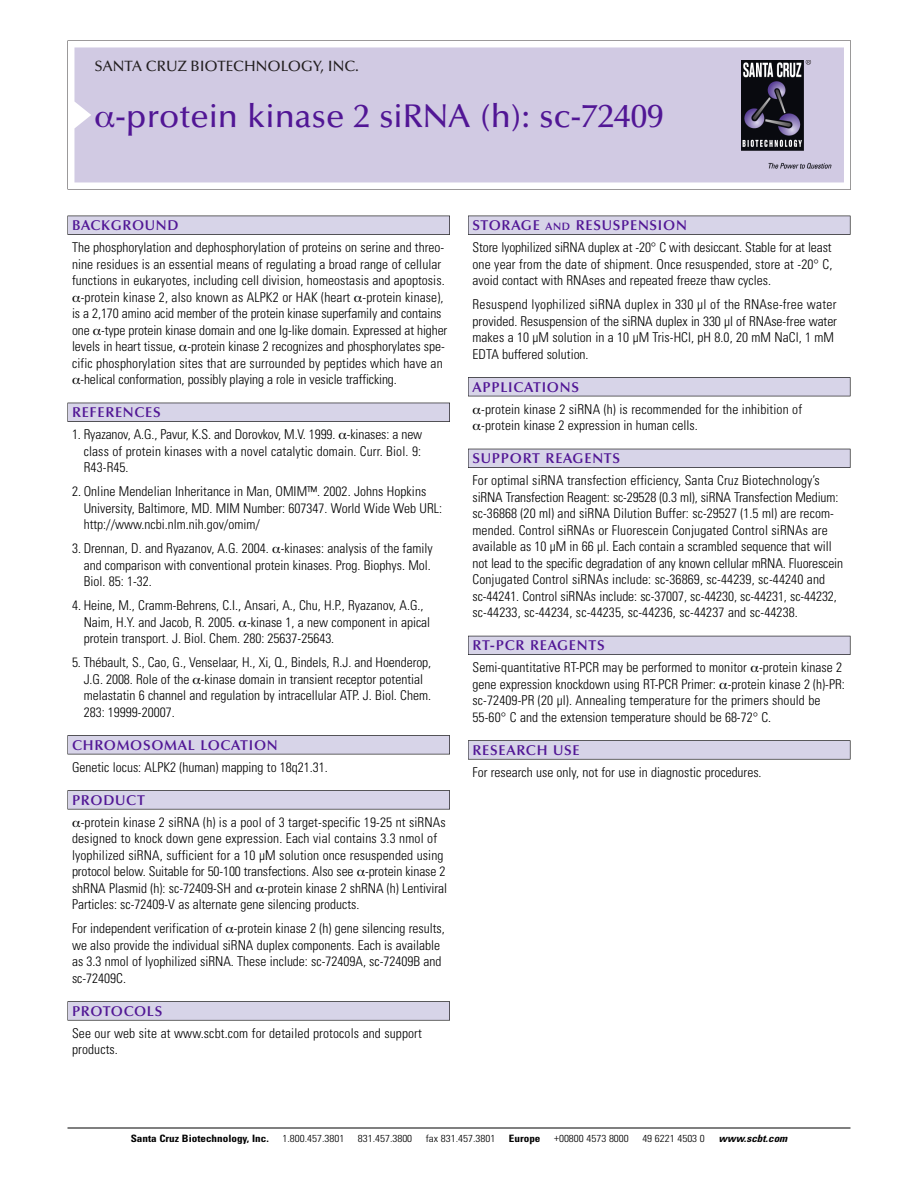
<style>
.page{position:relative;width:918px;height:1188px;background:#fff}
.page>*{position:absolute;margin:0;border:0;box-sizing:border-box;transform-origin:0 0}
.t1{font:500 33px "Optima";color:#511695}
.t2{font:500 15px "Optima";color:#231f20}
.t3{font:600 14.25px "Optima";letter-spacing:.05em;color:#511695}
.t4{font:300 condensed 13.5px/16.5px "Univers";color:#000}
.t5{font:300 condensed 10.2px "Univers";color:#000;scale:1.1 1}
.t6{font:700 condensed 10.2px "Univers";color:#000;scale:1.1 1}
.t7{font:italic 700 condensed 10.2px "Univers";color:#000;scale:1.1 1}
.s1{font-size:10.65px}
</style>
<div class="page">
<svg style="left:68px;top:40px;width:783px;height:149px"></svg>
<div style="left:74px;top:47px;width:770px;height:135px;background:#d1cae3"></div>
<img style="left:741px;top:60px;width:90px;height:108px">
<div style="left:68px;top:216px;width:382px;height:19px;background:#535256"></div>
<div style="left:68px;top:216px;width:381px;height:18px;background:#d7d4e8"></div>
<div style="left:68px;top:403px;width:382px;height:19px;background:#525156"></div>
<div style="left:68px;top:403px;width:381px;height:18px;background:#d7d4e8"></div>
<div style="left:68px;top:735px;width:382px;height:19px;background:#545357"></div>
<div style="left:68px;top:736px;width:381px;height:18px;background:#d7d4e8"></div>
<div style="left:68px;top:790px;width:382px;height:19px;background:#575659"></div>
<div style="left:68px;top:791px;width:381px;height:18px;background:#d7d4e8"></div>
<svg style="left:68px;top:1001px;width:382px;height:20px"></svg>
<div style="left:68px;top:1002px;width:381px;height:18px;background:#d7d4e8"></div>
<div style="left:468px;top:216px;width:382px;height:19px;background:#535256"></div>
<div style="left:468px;top:216px;width:382px;height:18px;background:#d7d4e8"></div>
<div style="left:468px;top:377px;width:382px;height:19px;background:#515155"></div>
<div style="left:468px;top:378px;width:382px;height:18px;background:#d7d4e8"></div>
<div style="left:468px;top:449px;width:382px;height:19px;background:#515057"></div>
<div style="left:468px;top:449px;width:382px;height:18px;background:#d7d4e8"></div>
<div style="left:468px;top:636px;width:382px;height:19px;background:#535259"></div>
<div style="left:468px;top:636px;width:382px;height:18px;background:#d7d4e8"></div>
<svg style="left:468px;top:740px;width:382px;height:20px"></svg>
<div style="left:468px;top:741px;width:382px;height:18px;background:#d7d4e8"></div>
<hr style="left:68px;top:1128px;width:782px;height:1px;background:#000">
<svg style="left:96px;top:112px;width:18px;height:16px"></svg>
<p class="t2" style="left:94px;top:60px;width:266px">SANTA CRUZ BIOTECHNOLOGY, INC.</p>
<p class="t1" style="left:115px;top:102px;width:550px">-protein kinase 2 siRNA (h): sc-72409</p>
<p class="t3" style="left:72px;top:219px;width:108px">BACKGROUND</p>
<p class="t4" style="left:72px;top:240px;width:374px">The phosphorylation and dephosphorylation of proteins on serine and threo-</p>
<p class="t4" style="left:72px;top:257px;width:371px">nine residues is an essential means of regulating a broad range of cellular</p>
<p class="t4" style="left:72px;top:273px;width:374px">functions in eukaryotes, including cell division, homeostasis and apoptosis.</p>
<p class="t4" style="left:81px;top:290px;width:364px">-protein kinase 2, also known as ALPK2 or HAK (heart -protein kinase),</p>
<p class="t4" style="left:72px;top:306px;width:371px">is a 2,170 amino acid member of the protein kinase superfamily and contains</p>
<p class="t4" style="left:72px;top:323px;width:377px">one -type protein kinase domain and one Ig-like domain. Expressed at higher</p>
<p class="t4" style="left:72px;top:339px;width:374px">levels in heart tissue, -protein kinase 2 recognizes and phosphorylates spe-</p>
<p class="t4" style="left:72px;top:356px;width:372px">cific phosphorylation sites that are surrounded by peptides which have an</p>
<p class="t4" style="left:80px;top:372px;width:318px">-helical conformation, possibly playing a role in vesicle trafficking.</p>
<p class="t3" style="left:72px;top:406px;width:90px">REFERENCES</p>
<p class="t4" style="left:84px;top:427px;width:340px;text-align:justify;text-indent:-12px">1. Ryazanov, A.G., Pavur, K.S. and Dorovkov, M.V. 1999. -kinases: a new class of protein kinases with a novel catalytic domain. Curr. Biol. 9:<br>R43-R45.</p>
<p class="t4" style="left:84px;top:484px;width:360px;text-indent:-12px">2. Online Mendelian Inheritance in Man, OMIM™. 2002. Johns Hopkins<br>University, Baltimore, MD. MIM Number: 607347. World Wide Web URL: http://www.ncbi.nlm.nih.gov/omim/</p>
<p class="t4" style="left:84px;top:541px;width:350px;text-indent:-12px">3. Drennan, D. and Ryazanov, A.G. 2004. -kinases: analysis of the family and comparison with conventional protein kinases. Prog. Biophys. Mol.<br>Biol. 85: 1-32.</p>
<p class="t4" style="left:84px;top:598px;width:348px;text-indent:-12px">4. Heine, M., Cramm-Behrens, C.I., Ansari, A., Chu, H.P., Ryazanov, A.G.,<br>Naim, H.Y. and Jacob, R. 2005. -kinase 1, a new component in apical protein transport. J. Biol. Chem. 280: 25637-25643.</p>
<p class="t4" style="left:84px;top:655px;width:349px;text-indent:-12px">5. Thébault, S., Cao, G., Venselaar, H., Xi, Q., Bindels, R.J. and Hoenderop, J.G. 2008. Role of the -kinase domain in transient receptor potential melastatin 6 channel and regulation by intracellular ATP. J. Biol. Chem.<br>283: 19999-20007.</p>
<p class="t3" style="left:72px;top:739px;width:207px">CHROMOSOMAL LOCATION</p>
<p class="t4" style="left:72px;top:760px;width:257px">Genetic locus: ALPK2 (human) mapping to 18q21.31.</p>
<p class="t3" style="left:72px;top:794px;width:74px">PRODUCT</p>
<p class="t4" style="left:72px;top:815px;width:377px;text-indent:9px">-protein kinase 2 siRNA (h) is a pool of 3 target-specific 19-25 nt siRNAs designed to knock down gene expression. Each vial contains 3.3 nmol of lyophilized siRNA, sufficient for a 10 µM solution once resuspended using protocol below. Suitable for 50-100 transfections. Also see -protein kinase 2 shRNA Plasmid (h): sc-72409-SH and -protein kinase 2 shRNA (h) Lentiviral Particles: sc-72409-V as alternate gene silencing products.</p>
<p class="t4" style="left:72px;top:922px;width:374px">For independent verification of -protein kinase 2 (h) gene silencing results, we also provide the individual siRNA duplex components. Each is available as 3.3 nmol of lyophilized siRNA. These include: sc-72409A, sc-72409B and sc-72409C.</p>
<p class="t3" style="left:72px;top:1005px;width:92px">PROTOCOLS</p>
<p class="t4" style="left:72px;top:1026px;width:351px">See our web site at www.scbt.com for detailed protocols and support products.</p>
<p class="t3" style="left:473px;top:219px;width:216px">STORAGE <span class="s1">AND</span> RESUSPENSION</p>
<p class="t4" style="left:473px;top:240px;width:361px;text-align:justify">Store lyophilized siRNA duplex at -20° C with desiccant. Stable for at least one year from the date of shipment. Once resuspended, store at -20° C, avoid contact with RNAses and repeated freeze thaw cycles.</p>
<p class="t4" style="left:473px;top:297px;width:366px">Resuspend lyophilized siRNA duplex in 330 µl of the RNAse-free water provided. Resuspension of the siRNA duplex in 330 µl of RNAse-free water makes a 10 µM solution in a 10 µM Tris-HCl, pH 8.0, 20 mM NaCl, 1 mM EDTA buffered solution.</p>
<p class="t3" style="left:473px;top:381px;width:108px">APPLICATIONS</p>
<p class="t4" style="left:481px;top:402px;width:322px">-protein kinase 2 siRNA (h) is recommended for the inhibition of -protein kinase 2 expression in human cells.</p>
<p class="t3" style="left:473px;top:452px;width:149px">SUPPORT REAGENTS</p>
<p class="t4" style="left:473px;top:474px;width:372px">For optimal siRNA transfection efficiency, Santa Cruz Biotechnology’s siRNA Transfection Reagent: sc-29528 (0.3 ml), siRNA Transfection Medium: sc-36868 (20 ml) and siRNA Dilution Buffer: sc-29527 (1.5 ml) are recom&shy;mended. Control siRNAs or Fluorescein Conjugated Control siRNAs are available as 10 µM in 66 µl. Each contain a scrambled sequence that will not lead to the specific degradation of any known cellular mRNA. Fluorescein Conjugated Control siRNAs include: sc-36869, sc-44239, sc-44240 and sc-44241. Control siRNAs include: sc-37007, sc-44230, sc-44231, sc-44232, sc-44233, sc-44234, sc-44235, sc-44236, sc-44237 and sc-44238.</p>
<p class="t3" style="left:473px;top:639px;width:134px">RT-PCR REAGENTS</p>
<p class="t4" style="left:473px;top:661px;width:374px">Semi-quantitative RT-PCR may be performed to monitor -protein kinase 2 gene expression knockdown using RT-PCR Primer: -protein kinase 2 (h)-PR: sc-72409-PR (20 µl). Annealing temperature for the primers should be 55-60° C and the extension temperature should be 68-72° C.</p>
<p class="t3" style="left:473px;top:744px;width:109px">RESEARCH USE</p>
<p class="t4" style="left:473px;top:765px;width:291px">For research use only, not for use in diagnostic procedures.</p>
<p class="t6" style="left:131px;top:1135px;width:127px">Santa Cruz Biotechnology, Inc.</p>
<p class="t5" style="left:282px;top:1135px;width:58px">1.800.457.3801</p>
<p class="t5" style="left:358px;top:1135px;width:51px">831.457.3800</p>
<p class="t5" style="left:426px;top:1135px;width:65px">fax 831.457.3801</p>
<p class="t6" style="left:509px;top:1135px;width:30px">Europe</p>
<p class="t5" style="left:554px;top:1135px;width:69px">+00800 4573 8000</p>
<p class="t5" style="left:642px;top:1135px;width:58px">49 6221 4503 0</p>
<p class="t7" style="left:719px;top:1135px;width:66px">www.scbt.com</p>
</div>
